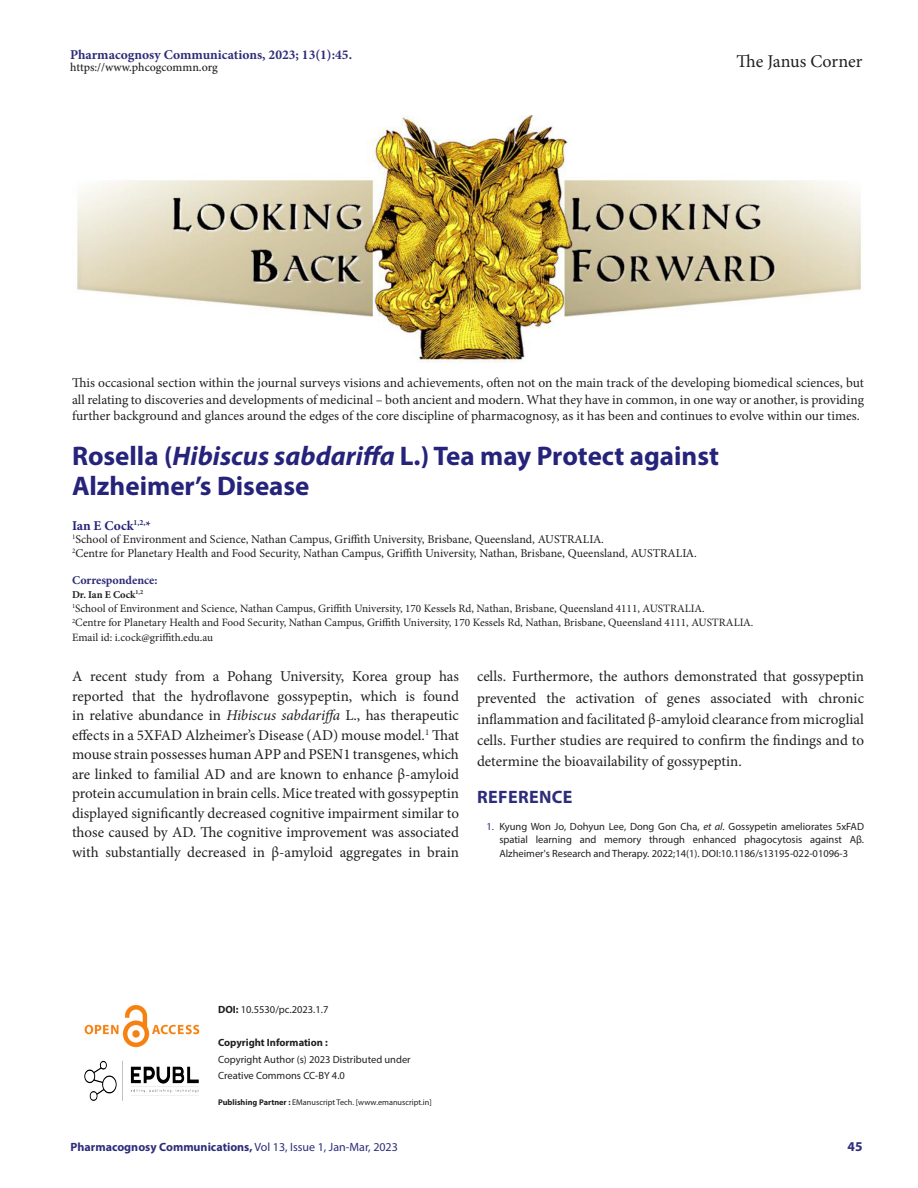
<style>
.page{position:relative;width:918px;height:1188px;background:#fff}
.page>*{position:absolute;margin:0;border:0;box-sizing:border-box;transform-origin:0 0}
.CT{font:700 27px/30px "Myriad Pro";color:#26237b}
.Journal_Type{font:18px "Minion Pro";letter-spacing:-.005em;color:#231f20}
.Heading_1{font:700 18px "Myriad Pro";letter-spacing:.02em;color:#2e2d79}
.Body_text{font:15px/19.5px "Minion Pro";color:#231f20;text-align:justify}
.TXT{font:13.5px/16.5px "Minion Pro";color:#231f20;text-align:justify}
.Journal_Info{font:700 13.5px "Minion Pro";color:#2e2d79}
.CA{font:700 13.5px "Minion Pro";color:#26237b}
.Folio{font:700 13.5px "Myriad Pro";color:#2e2d79}
.CA_Aff{font:12px "Minion Pro";letter-spacing:-.005em;color:#231f20}
.FooterText{font:700 12px "Myriad Pro";color:#2e2d79}
.Journal_Website{font:500 12px "Minion Pro";letter-spacing:-.005em;color:#231f20}
.ABS_TXT{font:700 12px "Minion Pro";color:#2e2d79}
.ABS_TXT-2{font:11.25px "Minion Pro";color:#231f20}
.t1{font:10.5px/13.6px "Myriad Pro";color:#231f20}
.t2{font:700 10.5px "Myriad Pro";color:#231f20}
.ABS_TXT-3{font:700 10.5px "Minion Pro";letter-spacing:-.005em;color:#231f20}
.t3{font:8.25px "Myriad Pro";color:#231f20}
.s1{font-style:italic}
.s2{color:#2e2d79}
.s3{font-weight:700}
.s4{font-weight:400}
</style>
<div class="page">
<img style="left:84px;top:1004px;width:116px;height:44px">
<img style="left:84px;top:1060px;width:115px;height:41px">
<img style="left:76px;top:116px;width:787px;height:246px">
<p class="Journal_Info" style="left:70px;top:45px;width:283px">Pharmacognosy Communications, 2023; 13(1):45.</p>
<p class="Journal_Website" style="left:70px;top:59px;width:149px">https://www.phcogcommn.org</p>
<p class="Journal_Type" style="left:737px;top:49px;width:127px">The Janus Corner</p>
<p class="TXT" style="left:72px;top:375px;width:793px">This occasional section within the journal surveys visions and achievements, often not on the main track of the developing biomedical sciences, but all relating to discoveries and developments of medicinal – both ancient and modern. What they have in common, in one way or another, is providing further background and glances around the edges of the core discipline of pharmacognosy, as it has been and continues to evolve within our times.</p>
<p class="CT" style="left:72px;top:440px;width:649px">Rosella (<span class="s1">Hibiscus sabdariffa</span> L.) Tea may Protect against<br>Alzheimer’s Disease</p>
<p class="CA" style="left:72px;top:516px;width:80px">Ian E Cock<sup>1,2,</sup>*</p>
<p class="CA_Aff" style="left:72px;top:531px;width:534px"><sup>1</sup>School of Environment and Science, Nathan Campus, Griffith University, Brisbane, Queensland, AUSTRALIA.</p>
<p class="CA_Aff" style="left:72px;top:545px;width:627px"><sup>2</sup>Centre for Planetary Health and Food Security, Nathan Campus, Griffith University, Nathan, Brisbane, Queensland, AUSTRALIA.</p>
<p class="ABS_TXT" style="left:72px;top:572px;width:87px">Correspondence:</p>
<p class="ABS_TXT-3" style="left:72px;top:587px;width:73px">Dr. Ian E Cock<sup>1,2</sup></p>
<p class="ABS_TXT-2" style="left:72px;top:601px;width:634px"><sup>1</sup>School of Environment and Science, Nathan Campus, Griffith University, 170 Kessels Rd, Nathan, Brisbane, Queensland 4111, AUSTRALIA.</p>
<p class="ABS_TXT-2" style="left:72px;top:615px;width:683px"><sup>2</sup>Centre for Planetary Health and Food Security, Nathan Campus, Griffith University, 170 Kessels Rd, Nathan, Brisbane, Queensland 4111, AUSTRALIA.</p>
<p class="ABS_TXT-2" style="left:72px;top:629px;width:143px">Email id: i.cock@griffith.edu.au</p>
<p class="Body_text" style="left:72px;top:667px;width:389px">A recent study from a Pohang University, Korea group has reported that the hydroflavone gossypeptin, which is found in relative abundance in <span class="s1">Hibiscus sabdariffa</span> L., has therapeutic effects in a 5XFAD Alzheimer’s Disease (AD) mouse model.<sup>1</sup> That mouse strain possesses human APP and PSEN1 transgenes, which are linked to familial AD and are known to enhance β-amyloid protein accumulation in brain cells. Mice treated with gossypeptin displayed significantly decreased cognitive impairment similar to those caused by AD. The cognitive improvement was associated with substantially decreased in β-amyloid aggregates in brain</p>
<p class="Body_text" style="left:477px;top:666px;width:389px;line-height:21.1px">cells. Furthermore, the authors demonstrated that gossypeptin prevented the activation of genes associated with chronic inflammation and facilitated β-amyloid clearance from microglial cells. Further studies are required to confirm the findings and to determine the bioavailability of gossypeptin.</p>
<p class="Heading_1" style="left:477px;top:785px;width:97px">REFERENCE</p>
<p class="t1" style="left:499px;top:819px;width:366px;text-align:justify;text-indent:-13px"><span class="s2">1.</span> Kyung Won Jo, Dohyun Lee, Dong Gon Cha, <span class="s1">et al</span>. Gossypetin ameliorates 5xFAD spatial learning and memory through enhanced phagocytosis against Aβ.<br>Alzheimer's Research and Therapy. 2022;14(1). DOI:10.1186/s13195-022-01096-3</p>
<p class="t1" style="left:218px;top:1003px;width:112px"><span class="s3">DOI:</span> 10.5530/pc.2023.1.7</p>
<p class="t2" style="left:218px;top:1036px;width:111px">Copyright Information :</p>
<p class="t1" style="left:218px;top:1051px;width:194px;line-height:16.5px">Copyright Author (s) 2023 Distributed under<br>Creative Commons CC-BY 4.0</p>
<p class="t3" style="left:218px;top:1097px;width:215px"><span class="s3">Publishing Partner :</span> EManuscript Tech. [www.emanuscript.in]</p>
<p class="FooterText" style="left:70px;top:1139px;width:329px">Pharmacognosy Communications, <span class="s4">Vol 13, Issue 1, Jan-Mar, 2023</span></p>
<p class="Folio" style="left:848px;top:1137px;width:16px">45</p>
</div>
